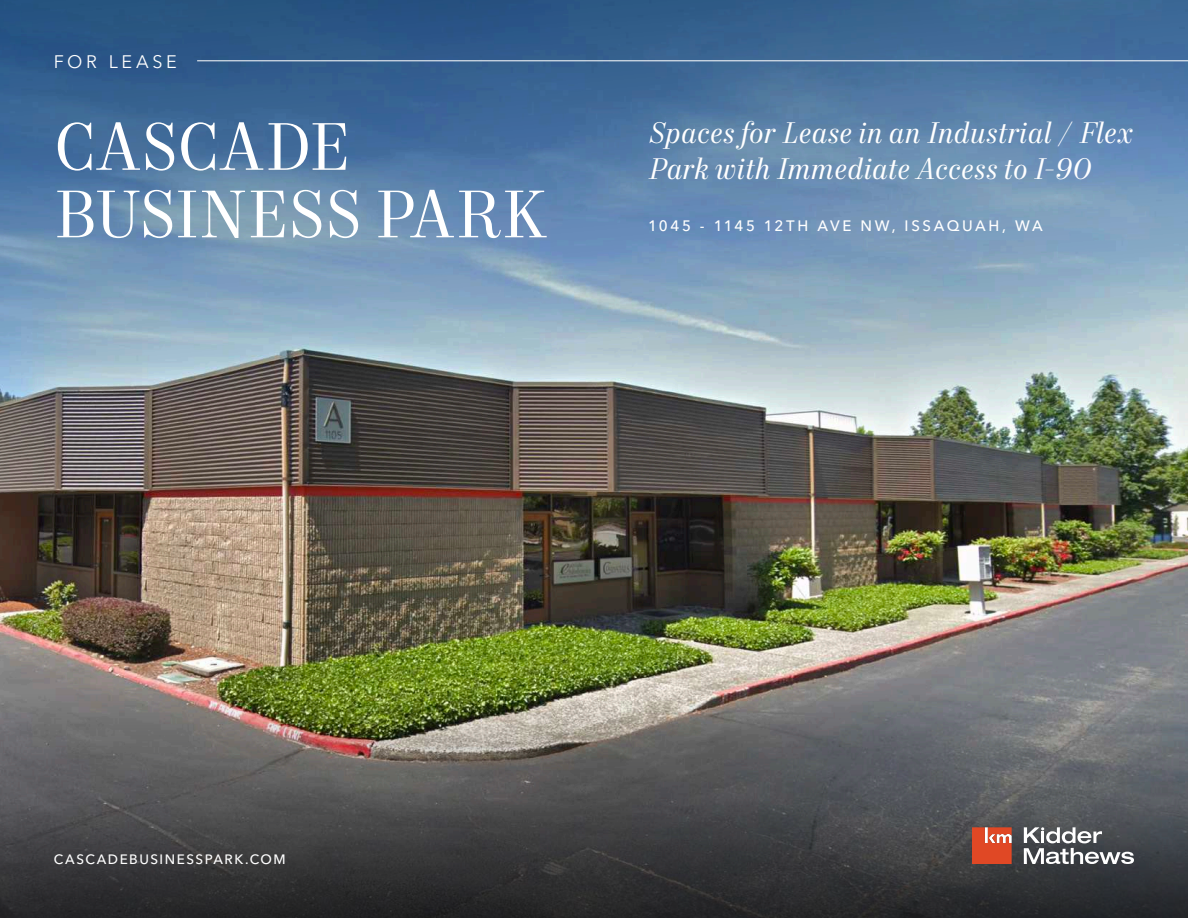
<style>
.page{position:relative;width:1188px;height:918px;background:#fff}
.page>*{position:absolute;margin:0;border:0;box-sizing:border-box;transform-origin:0 0}
.Headline_-_Level_1_-_White_2023{font:67.5px/67.5px "Mort Modern 08";color:#fff}
.Callout_Text_-_Italics_-_White_2023{font:italic 30px/36px "Mort Modern 08";letter-spacing:.01em;color:#fff}
.Section_Identifier_-_White_2023{font:18px "Avenir Next LT Pro";letter-spacing:.2em;color:#fff}
.Property_Address_-_White_2023{font:500 15px "Avenir Next LT Pro";letter-spacing:.175em;color:#fff}
.KM_URL_-_White_2023{font:500 13.5px "Avenir Next LT Pro";letter-spacing:.115em;color:#fff}
</style>
<div class="page">
<img style="left:0;top:0;width:1188px;height:918px">
<svg style="left:1024px;top:827px;width:110px;height:37px"></svg>
<svg style="left:972px;top:827px;width:40px;height:37px"></svg>
<hr style="left:197px;top:60px;width:991px;height:1px;background:#fff">
<p class="Section_Identifier_-_White_2023" style="left:54px;top:51px;width:125px">FOR LEASE</p>
<p class="Headline_-_Level_1_-_White_2023" style="left:54px;top:117px;width:494px">CASCADE<br>BUSINESS PARK</p>
<p class="Callout_Text_-_Italics_-_White_2023" style="left:648px;top:116px;width:486px">Spaces for Lease in an Industrial / Flex<br>Park with Immediate Access to I-90</p>
<p class="Property_Address_-_White_2023" style="left:648px;top:217px;width:396px">1045 - 1145 12TH AVE NW, ISSAQUAH, WA</p>
<p class="KM_URL_-_White_2023" style="left:54px;top:851px;width:234px">CASCADEBUSINESSPARK.COM</p>
</div>
